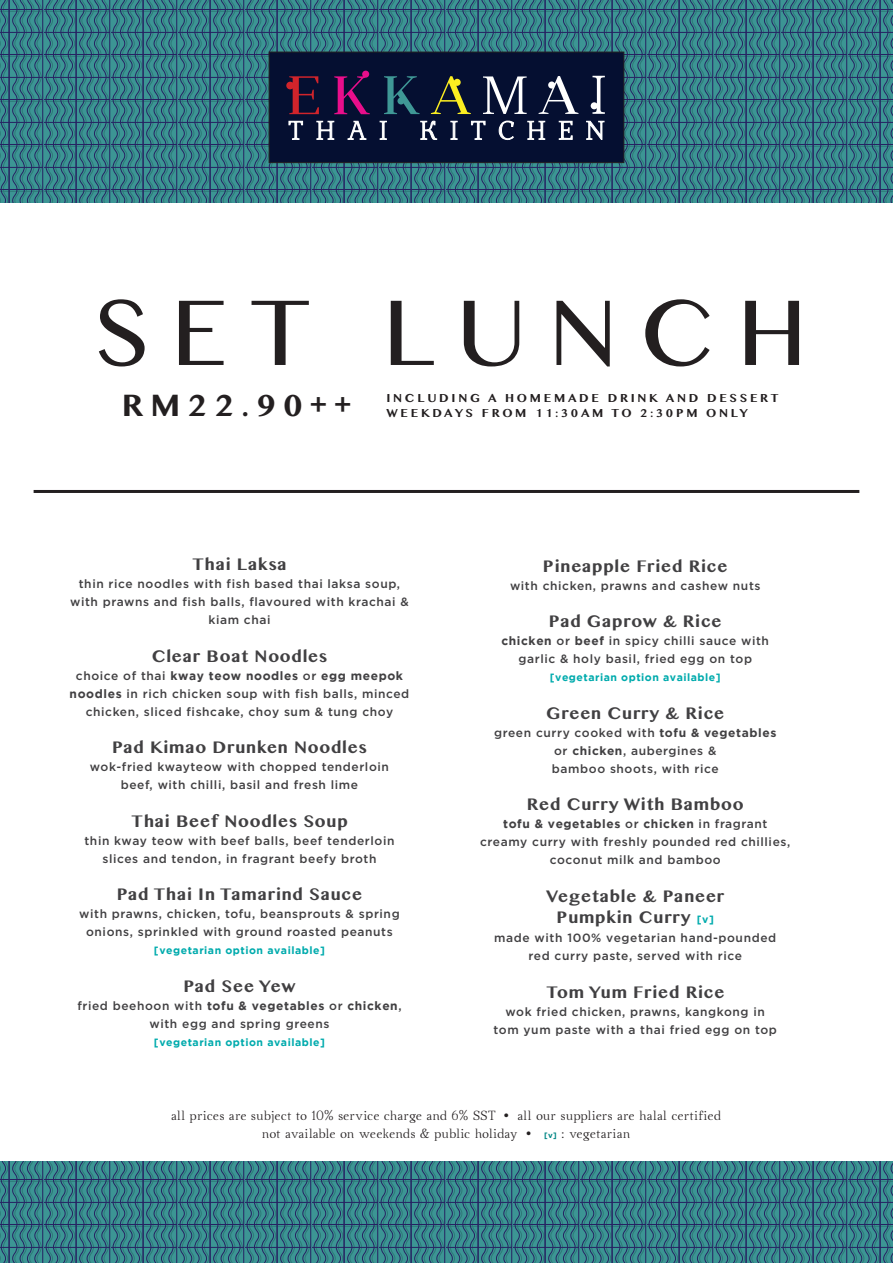
<style>
.page{position:relative;width:893px;height:1263px;background:#fff}
.page>*{position:absolute;margin:0;border:0;box-sizing:border-box;transform-origin:0 0}
.t1{font:111px "Khmer MN";letter-spacing:.2em;color:#231f20}
.t2{font:700 36px "Khmer MN";letter-spacing:.2em;color:#231f20}
.t3{font:700 19.5px/21px "Khmer MN";letter-spacing:.04em;color:#414042;text-align:center}
.t4{font:700 13.5px/15px "Khmer MN";letter-spacing:.2em;color:#231f20}
.t5{font:500 12px/18px "Gotham";letter-spacing:.05em;color:#414042;text-align:center}
.t6{font:11.85px/18px "Ahellya";letter-spacing:.055em;color:#231f20;text-align:center}
.t7{font:700 10.5px "Gotham";letter-spacing:.05em;color:#00abad}
.s1{font-weight:700}
.s2{font-family:"Gotham";font-size:10.5px;color:#00abad}
.s3{font-family:"Gotham";font-weight:700;font-size:7.8px;color:#008685}
</style>
<div class="page">
<svg style="left:0;top:0;width:893px;height:202px;background:#357985"></svg>
<svg style="left:0;top:1162px;width:893px;height:101px;background:#357985"></svg>
<div style="left:269px;top:52px;width:355px;height:111px;background:#050f31;border:1px solid #231f20"></div>
<svg style="left:286px;top:76px;width:33px;height:38px"></svg>
<svg style="left:334px;top:71px;width:36px;height:43px"></svg>
<svg style="left:384px;top:76px;width:36px;height:38px"></svg>
<svg style="left:431px;top:76px;width:40px;height:38px"></svg>
<svg style="left:483px;top:76px;width:44px;height:38px"></svg>
<svg style="left:539px;top:76px;width:39px;height:38px"></svg>
<svg style="left:289px;top:121px;width:14px;height:19px"></svg>
<svg style="left:316px;top:121px;width:18px;height:19px"></svg>
<svg style="left:348px;top:120px;width:18px;height:20px"></svg>
<svg style="left:380px;top:121px;width:7px;height:19px"></svg>
<svg style="left:420px;top:121px;width:17px;height:19px"></svg>
<svg style="left:450px;top:121px;width:8px;height:19px"></svg>
<svg style="left:471px;top:121px;width:14px;height:19px"></svg>
<svg style="left:499px;top:121px;width:15px;height:19px"></svg>
<svg style="left:527px;top:121px;width:18px;height:19px"></svg>
<svg style="left:559px;top:121px;width:14px;height:19px"></svg>
<svg style="left:586px;top:76px;width:19px;height:64px"></svg>
<hr style="left:34px;top:490px;width:825px;height:3px;background:#231f20">
<h1 class="t1" style="left:97px;top:262px;width:712px">SET LUNCH</h1>
<h2 class="t2" style="left:122px;top:383px;width:231px">RM22.90++</h2>
<p class="t4" style="left:386px;top:390px;width:394px">INCLUDING A HOMEMADE DRINK AND DESSERT<br>WEEKDAYS FROM 11:30AM TO 2:30PM ONLY</p>
<h3 class="t3" style="left:192px;top:553px;width:96px">Thai Laksa</h3>
<p class="t5" style="left:70px;top:574px;width:340px">thin rice noodles with fish based thai laksa soup, with prawns and fish balls, flavoured with krachai &amp; kiam chai</p>
<h3 class="t3" style="left:152px;top:644px;width:177px">Clear Boat Noodles</h3>
<p class="t5" style="left:70px;top:666px;width:341px">choice of thai <span class="s1">kway teow noodles</span> or <span class="s1">egg meepok noodles</span> in rich chicken soup with fish balls, minced chicken, sliced fishcake, choy sum &amp; tung choy</p>
<h3 class="t3" style="left:112px;top:736px;width:256px">Pad Kimao Drunken Noodles</h3>
<p class="t5" style="left:90px;top:757px;width:300px">wok-fried kwayteow with chopped tenderloin beef, with chilli, basil and fresh lime</p>
<h3 class="t3" style="left:131px;top:809px;width:218px">Thai Beef Noodles Soup</h3>
<p class="t5" style="left:84px;top:831px;width:311px">thin kway teow with beef balls, beef tenderloin slices and tendon, in fragrant beefy broth</p>
<h3 class="t3" style="left:117px;top:883px;width:247px">Pad Thai In Tamarind Sauce</h3>
<p class="t5" style="left:79px;top:904px;width:322px">with prawns, chicken, tofu, beansprouts &amp; spring onions, sprinkled with ground roasted peanuts</p>
<p class="t7" style="left:154px;top:944px;width:173px">[vegetarian option available]</p>
<h3 class="t3" style="left:183px;top:974px;width:114px">Pad See Yew</h3>
<p class="t5" style="left:77px;top:996px;width:326px">fried beehoon with <span class="s1">tofu &amp; vegetables</span> or <span class="s1">chicken</span>, with egg and spring greens</p>
<p class="t7" style="left:154px;top:1036px;width:173px">[vegetarian option available]</p>
<h3 class="t3" style="left:543px;top:554px;width:186px">Pineapple Fried Rice</h3>
<p class="t5" style="left:510px;top:576px;width:252px">with chicken, prawns and cashew nuts</p>
<h3 class="t3" style="left:549px;top:610px;width:174px">Pad Gaprow &amp; Rice</h3>
<p class="t5" style="left:501px;top:631px;width:269px"><span class="s1">chicken</span> or <span class="s1">beef</span> in spicy chilli sauce with garlic &amp; holy basil, fried egg on top</p>
<p class="t7" style="left:550px;top:671px;width:173px">[vegetarian option available]</p>
<h3 class="t3" style="left:546px;top:701px;width:180px">Green Curry &amp; Rice</h3>
<p class="t5" style="left:494px;top:723px;width:284px">green curry cooked with <span class="s1">tofu &amp; vegetables </span>or <span class="s1">chicken</span>, aubergines &amp;<br>bamboo shoots, with rice</p>
<h3 class="t3" style="left:527px;top:793px;width:218px">Red Curry With Bamboo</h3>
<p class="t5" style="left:480px;top:814px;width:312px"><span class="s1">tofu &amp; vegetables</span> or <span class="s1">chicken</span> in fragrant creamy curry with freshly pounded red chillies, coconut milk and bamboo</p>
<h3 class="t3" style="left:546px;top:884px;width:180px">Vegetable &amp; Paneer<br>Pumpkin Curry <span class="s2">[v]</span></h3>
<p class="t5" style="left:494px;top:928px;width:283px">made with 100% vegetarian hand-pounded red curry paste, served with rice</p>
<h3 class="t3" style="left:546px;top:980px;width:180px">Tom Yum Fried Rice</h3>
<p class="t5" style="left:493px;top:1002px;width:285px">wok fried chicken, prawns, kangkong in tom yum paste with a thai fried egg on top</p>
<p class="t6" style="left:171px;top:1106px;width:551px">all prices are subject to 10% service charge and 6% SST • all our suppliers are halal certified not available on weekends &amp; public holiday • <span class="s3">[v]</span> : vegetarian</p>
</div>
